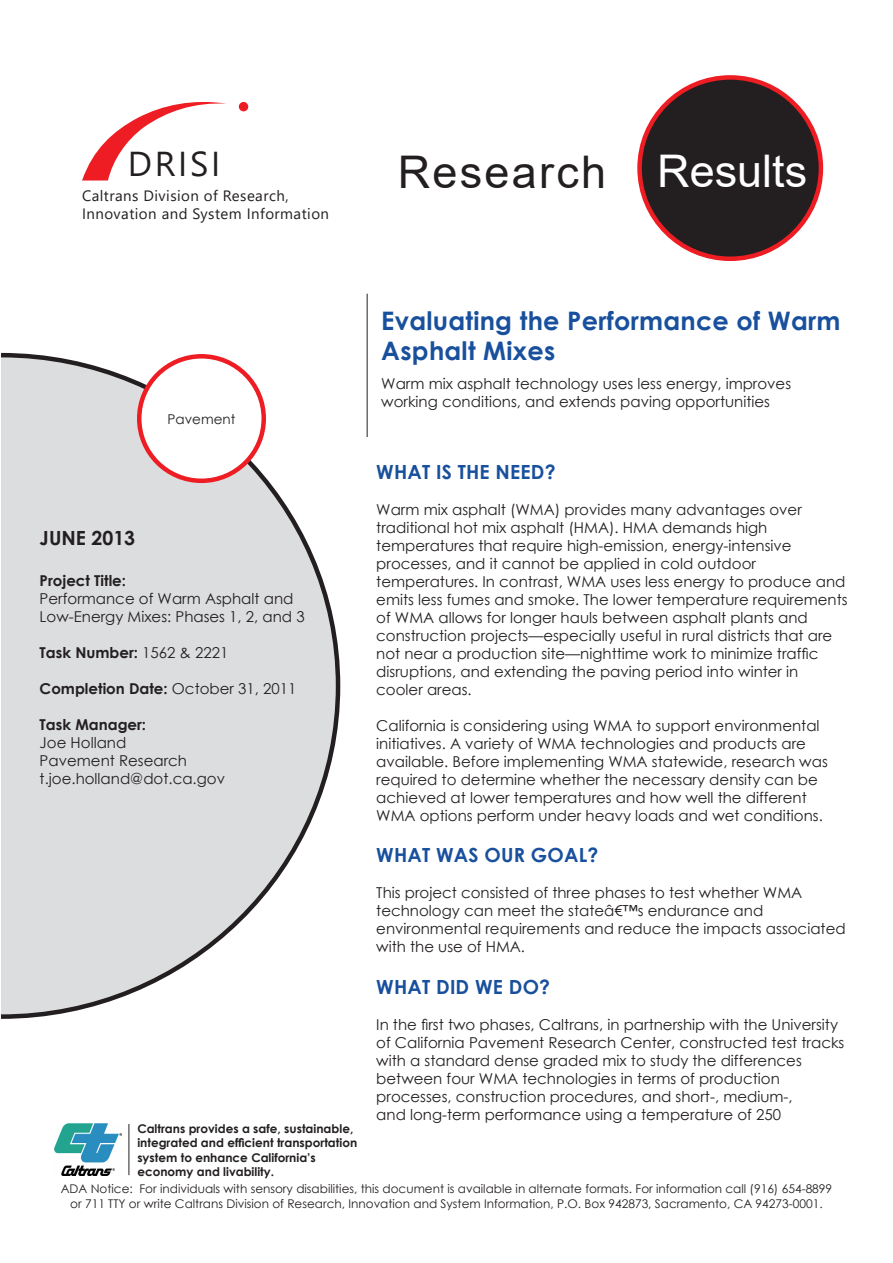
<style>
.page{position:relative;width:893px;height:1263px;background:#fff}
.page>*{position:absolute;margin:0;border:0;box-sizing:border-box;transform-origin:0 0}
.t1{font:45px "Arial";letter-spacing:.05em;color:#231f20}
.t2{font:34.5px "Segoe UI";letter-spacing:.08em;color:#231f20}
.Heading_level_1{font:700 25.5px "Century Gothic";letter-spacing:.01em;color:#18509d}
.Heading_level_1_for{font:700 19.5px "Century Gothic";letter-spacing:.01em;color:#18509d}
.t3{font:700 19.5px "Century Gothic";color:#231f20}
.Body_Copy{font:15px/18px "Century Gothic";color:#231f20}
.t4{font:15px/18px "Segoe UI";letter-spacing:.03em;color:#231f20}
.t5{font:700 15px "Century Gothic";color:#231f20}
.t6{font:13.5px "Century Gothic";color:#231f20}
.t7{font:12px/14.4px "Century Gothic";color:#231f20;text-align:center}
.t8{font:700 12px/14.4px "Century Gothic";color:#231f20}
.s1{color:#fff}
.s2{font-weight:700}
.s3{font-weight:400}
</style>
<div class="page">
<div style="left:640px;top:77px;width:181px;height:182px;background:#231f20;border-radius:50%"></div>
<div style="left:637px;top:75px;width:186px;height:186px;border:4px solid #ee1d23;border-radius:50%"></div>
<hr style="left:367px;top:294px;width:1px;height:143px;background:#231f20">
<hr style="left:129px;top:1124px;width:1px;height:51px;background:#231f20">
<svg style="left:82px;top:102px;width:144px;height:79px"></svg>
<div style="left:239px;top:102px;width:9px;height:9px;background:#ee1d23;border-radius:50%"></div>
<img style="left:54px;top:1124px;width:68px;height:51px">
<svg style="left:1px;top:352px;width:340px;height:667px"></svg>
<div style="left:139px;top:356px;width:125px;height:125px;background:#fff;border-radius:50%"></div>
<div style="left:137px;top:354px;width:129px;height:129px;border:4px solid #ee1d23;border-radius:50%"></div>
<h2 class="t2" style="left:128px;top:131px;width:94px">DRISI</h2>
<p class="t4" style="left:82px;top:186px;width:248px">Caltrans Division of Research,<br>Innovation and System Information</p>
<p class="t6" style="left:168px;top:409px;width:69px">Pavement</p>
<p class="t1" style="left:398px;top:141px;width:411px">Research <span class="s1">Results</span></p>
<h1 class="Heading_level_1" style="left:381px;top:301px;width:461px">Evaluating the Performance of Warm</h1>
<h1 class="Heading_level_1" style="left:381px;top:332px;width:175px">Asphalt Mixes</h1>
<p class="Body_Copy" style="left:381px;top:375px;width:411px">Warm mix asphalt technology uses less energy, improves working conditions, and extends paving opportunities</p>
<p class="Heading_level_1_for" style="left:376px;top:457px;width:181px">WHAT IS THE NEED?</p>
<p class="Body_Copy" style="left:376px;top:500px;width:473px">Warm mix asphalt (WMA) provides many advantages over traditional hot mix asphalt (HMA). HMA demands high temperatures that require high-emission, energy-intensive processes, and it cannot be applied in cold outdoor temperatures. In contrast, WMA uses less energy to produce and emits less fumes and smoke. The lower temperature requirements of WMA allows for longer hauls between asphalt plants and construction projects—especially useful in rural districts that are not near a production site—nighttime work to minimize traffic disruptions, and extending the paving period into winter in cooler areas.</p>
<p class="Body_Copy" style="left:376px;top:716px;width:453px">California is considering using WMA to support environmental initiatives. A variety of WMA technologies and products are available. Before implementing WMA statewide, research was required to determine whether the necessary density can be achieved at lower temperatures and how well the different WMA options perform under heavy loads and wet conditions.</p>
<p class="Heading_level_1_for" style="left:376px;top:840px;width:224px">WHAT WAS OUR GOAL?</p>
<p class="Body_Copy" style="left:376px;top:883px;width:471px">This project consisted of three phases to test whether WMA technology can meet the stateâ€™s endurance and environmental requirements and reduce the impacts associated with the use of HMA.</p>
<p class="Heading_level_1_for" style="left:376px;top:972px;width:175px">WHAT DID WE DO?</p>
<p class="Body_Copy" style="left:376px;top:1015px;width:470px">In the first two phases, Caltrans, in partnership with the University of California Pavement Research Center, constructed test tracks with a standard dense graded mix to study the differences between four WMA technologies in terms of production processes, construction procedures, and short-, medium-,<br>and long-term performance using a temperature of 250</p>
<p class="t3" style="left:40px;top:523px;width:97px">JUNE 2013</p>
<p class="Body_Copy" style="left:40px;top:571px;width:267px"><span class="s2">Project Title:<br></span>Performance of Warm Asphalt and<br>Low-Energy Mixes: Phases 1, 2, and 3</p>
<p class="t5" style="left:40px;top:641px;width:190px">Task Number: <span class="s3">1562 &amp; 2221</span></p>
<p class="t5" style="left:40px;top:677px;width:258px">Completion Date: <span class="s3">October 31, 2011</span></p>
<p class="Body_Copy" style="left:40px;top:715px;width:187px"><span class="s2">Task Manager:<br></span>Joe Holland<br>Pavement Research t.joe.holland@dot.ca.gov</p>
<p class="t8" style="left:137px;top:1121px;width:221px">Caltrans provides a safe, sustainable, integrated and efficient transportation system to enhance California’s economy and livability.</p>
<p class="t7" style="left:61px;top:1181px;width:773px">ADA Notice: For individuals with sensory disabilities, this document is available in alternate formats. For information call (916) 654-8899 or 711 TTY or write Caltrans Division of Research, Innovation and System Information, P.O. Box 942873, Sacramento, CA 94273-0001.</p>
</div>
